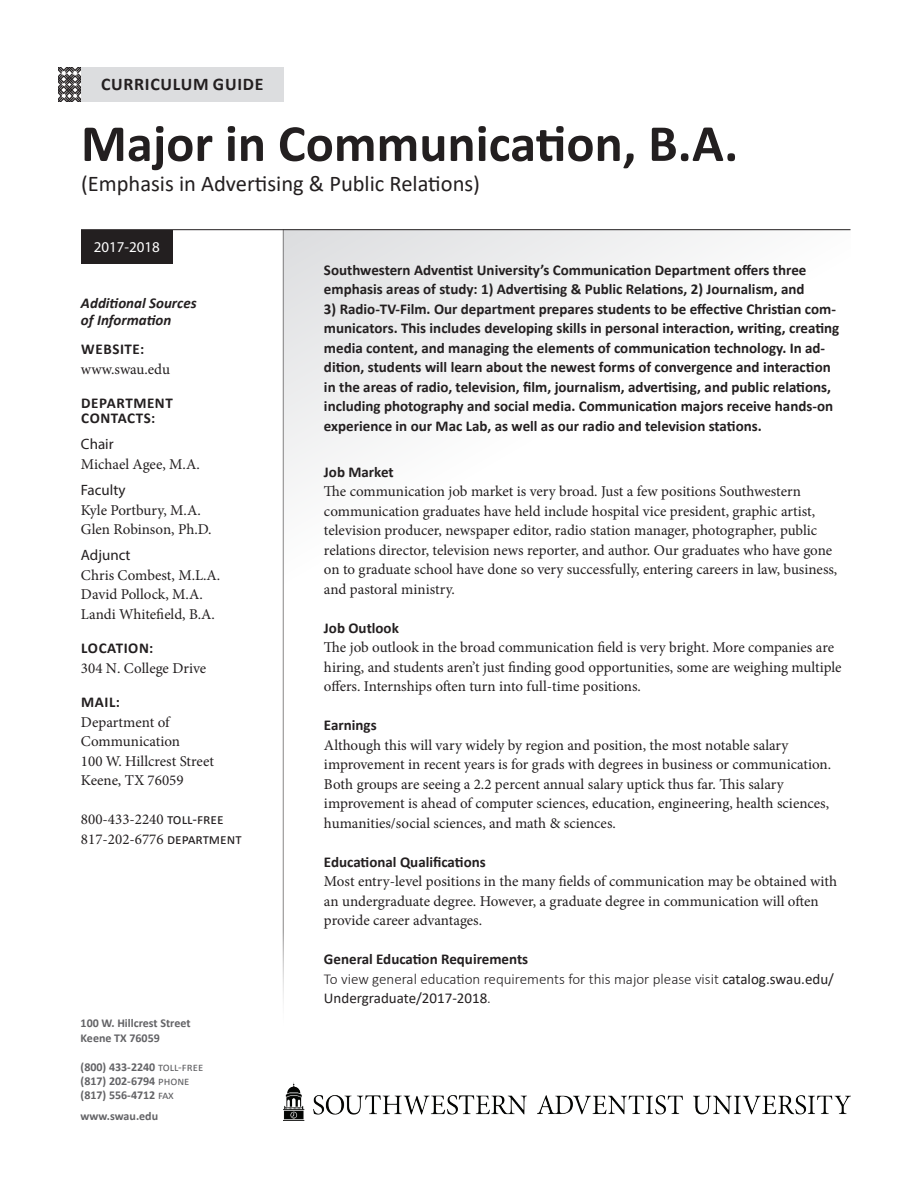
<style>
.page{position:relative;width:918px;height:1188px;background:#fff}
.page>*{position:absolute;margin:0;border:0;box-sizing:border-box;transform-origin:0 0}
.t1{font:700 52.5px "Calibri";color:#231f20}
.t2{font:22.5px "Calibri";color:#231f20}
.t3{font:700 17.85px "Calibri";letter-spacing:.04em;color:#231f20}
.t4{font:15px/19.5px "Minion Pro";color:#231f20}
.t5{font:700 15px/19.5px "Calibri";color:#231f20}
.t6{font:300 15px/19.5px "Calibri";color:#231f20}
.t7{font:700 15px/15px "Calibri";letter-spacing:.04em;color:#231f20}
.t8{font:italic 700 15px/16.5px "Calibri";color:#231f20}
.t9{font:15px "Myriad Pro";color:#231f20}
.t10{font:15px "Myriad Pro";color:#fff}
.t11{font:700 12px/14.4px "Calibri";color:#636366}
.s1{font-family:"Calibri"}
.s2{font-weight:400}
.s3{font-weight:700}
</style>
<div class="page">
<div style="left:283px;top:230px;width:567px;height:378px;background:linear-gradient(to bottom,#efeff0,#fff)"></div>
<div style="left:81px;top:68px;width:203px;height:34px;background:#dcdddf"></div>
<img style="left:58px;top:68px;width:23px;height:34px">
<img style="left:283px;top:1082px;width:567px;height:38px">
<hr style="left:81px;top:229px;width:769px;height:1px;background:#231f20">
<hr style="left:283px;top:230px;width:1px;height:810px;background:#231f20">
<div style="left:81px;top:230px;width:92px;height:34px;background:#231f20"></div>
<p class="t3" style="left:101px;top:72px;width:164px">CURRICULUM GUIDE</p>
<h1 class="t1" style="left:81px;top:106px;width:659px">Major in Communication, B.A.</h1>
<h2 class="t2" style="left:81px;top:168px;width:401px">(Emphasis in Advertising &amp; Public Relations)</h2>
<p class="t10" style="left:94px;top:238px;width:68px">2017-2018</p>
<p class="t8" style="left:81px;top:295px;width:117px">Additional Sources of Information</p>
<p class="t7" style="left:81px;top:341px;width:65px">WEBSITE:</p>
<p class="t4" style="left:81px;top:359px;width:91px">www.swau.edu</p>
<p class="t7" style="left:81px;top:395px;width:93px">DEPARTMENT<br>CONTACTS:</p>
<p class="t9" style="left:81px;top:435px;width:34px">Chair</p>
<p class="t4" style="left:81px;top:454px;width:120px">Michael Agee, M.A.</p>
<p class="t9" style="left:81px;top:481px;width:46px">Faculty</p>
<p class="t4" style="left:81px;top:500px;width:132px">Kyle Portbury, M.A.<br>Glen Robinson, Ph.D.</p>
<p class="t9" style="left:81px;top:546px;width:51px">Adjunct</p>
<p class="t4" style="left:81px;top:565px;width:141px">Chris Combest, M.L.A.<br>David Pollock, M.A.<br>Landi Whitefield, B.A.</p>
<p class="t7" style="left:81px;top:641px;width:74px">LOCATION:</p>
<p class="t4" style="left:81px;top:658px;width:127px">304 N. College Drive</p>
<p class="t5" style="left:81px;top:692px;width:40px">MAIL:</p>
<p class="t4" style="left:81px;top:712px;width:135px">Department of<br>Communication<br>100 W. Hillcrest Street<br>Keene, TX 76059</p>
<p class="t4" style="left:81px;top:810px;width:162px">800-433-2240 <span class="s1">toll-free<br></span>817-202-6776 <span class="s1">department</span></p>
<p class="t11" style="left:81px;top:1016px;width:111px">100 W. Hillcrest Street<br>Keene TX 76059</p>
<p class="t11" style="left:81px;top:1059px;width:124px">(800) 433-2240 <span class="s2">toll-free </span>(817) 202-6794 <span class="s2">phone </span>(817) 556-4712 <span class="s2">fax</span></p>
<p class="t11" style="left:81px;top:1109px;width:79px">www.swau.edu</p>
<p class="t5" style="left:324px;top:260px;width:484px">Southwestern Adventist University’s Communication Department offers three emphasis areas of study: 1) Advertising &amp; Public Relations, 2) Journalism, and</p>
<p class="t5" style="left:324px;top:299px;width:517px">3) Radio-TV-Film. Our department prepares students to be effective Christian com&shy;municators. This includes developing skills in personal interaction, writing, creating media content, and managing the elements of communication technology. In ad&shy;dition, students will learn about the newest forms of convergence and interaction in the areas of radio, television, film, journalism, advertising, and public relations, including photography and social media. Communication majors receive hands-on experience in our Mac Lab, as well as our radio and television stations.</p>
<p class="t5" style="left:324px;top:462px;width:71px">Job Market</p>
<p class="t4" style="left:324px;top:482px;width:515px">The communication job market is very broad. Just a few positions Southwestern communication graduates have held include hospital vice president, graphic artist, television producer, newspaper editor, radio station manager, photographer, public relations director, television news reporter, and author. Our graduates who have gone on to graduate school have done so very successfully, entering careers in law, business, and pastoral ministry.</p>
<p class="t5" style="left:324px;top:618px;width:76px">Job Outlook</p>
<p class="t4" style="left:324px;top:638px;width:519px">The job outlook in the broad communication field is very bright. More companies are hiring, and students aren’t just finding good opportunities, some are weighing multiple offers. Internships often turn into full-time positions.</p>
<p class="t5" style="left:324px;top:715px;width:54px">Earnings</p>
<p class="t4" style="left:324px;top:735px;width:509px">Although this will vary widely by region and position, the most notable salary improvement in recent years is for grads with degrees in business or communication.<br>Both groups are seeing a 2.2 percent annual salary uptick thus far. This salary improvement is ahead of computer sciences, education, engineering, health sciences, humanities/social sciences, and math &amp; sciences.</p>
<p class="t5" style="left:324px;top:852px;width:163px">Educational Qualifications</p>
<p class="t4" style="left:324px;top:872px;width:515px">Most entry-level positions in the many fields of communication may be obtained with an undergraduate degree. However, a graduate degree in communication will often provide career advantages.</p>
<p class="t6" style="left:324px;top:949px;width:512px"><span class="s3">General Education Requirements<br></span>To view general education requirements for this major please visit <span class="s2">catalog.swau.edu/<br>Undergraduate/2017-2018</span>.</p>
</div>
